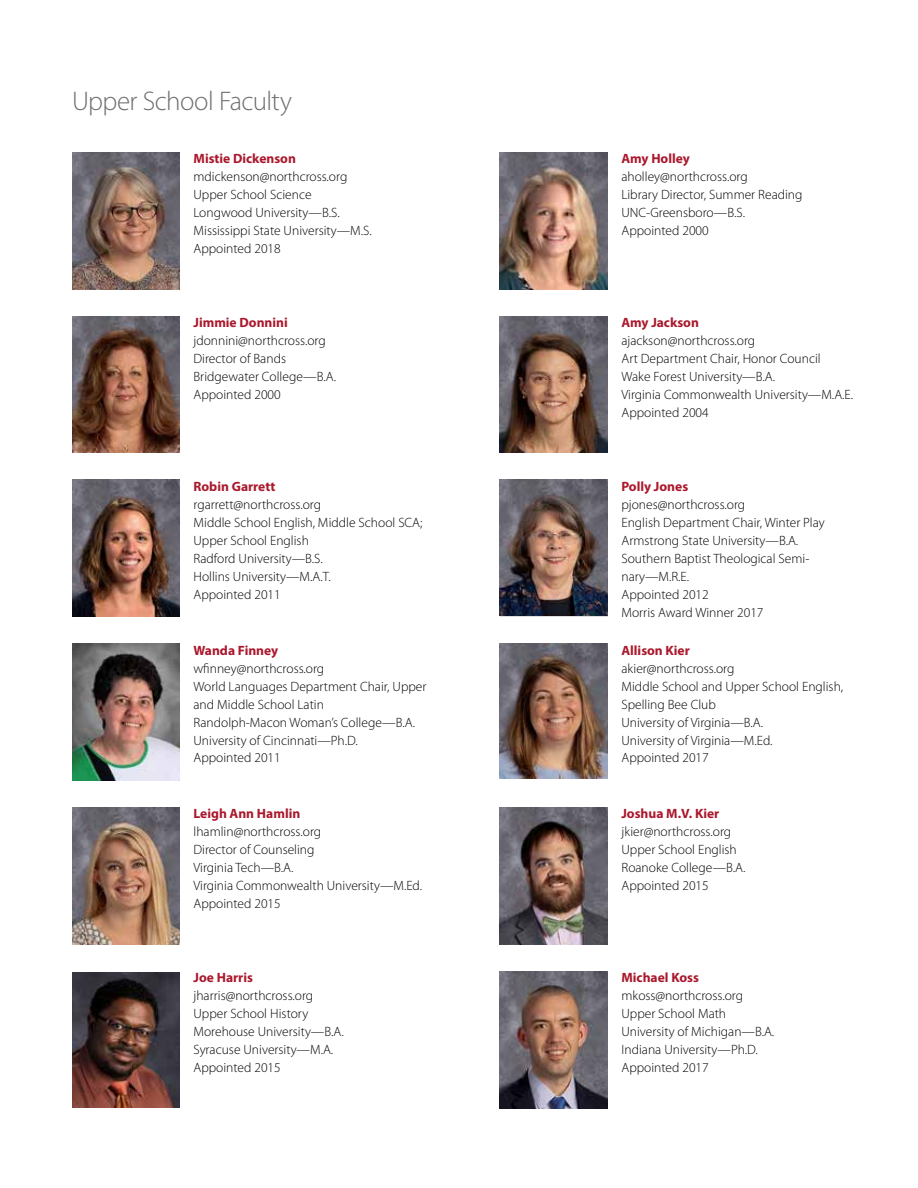
<style>
.page{position:relative;width:918px;height:1188px;background:#fff}
.page>*{position:absolute;margin:0;border:0;box-sizing:border-box;transform-origin:0 0}
.t1{font:300 27px "Myriad Pro";letter-spacing:-.02em;color:#6d6e71}
.t2{font:300 13.5px/18px "Myriad Pro";color:#000}
.t3{font:700 13.5px "Myriad Pro";color:#aa182c}
</style>
<div class="page">
<img style="left:72px;top:152px;width:108px;height:137px">
<img style="left:500px;top:152px;width:108px;height:137px">
<img style="left:72px;top:316px;width:108px;height:137px">
<img style="left:500px;top:316px;width:108px;height:137px">
<img style="left:72px;top:480px;width:108px;height:137px">
<img style="left:72px;top:808px;width:108px;height:136px">
<img style="left:500px;top:480px;width:108px;height:136px">
<img style="left:500px;top:808px;width:108px;height:136px">
<img style="left:72px;top:644px;width:108px;height:136px">
<img style="left:72px;top:972px;width:108px;height:135px">
<img style="left:500px;top:644px;width:108px;height:134px">
<img style="left:500px;top:971px;width:108px;height:137px">
<h1 class="t1" style="left:72px;top:85px;width:221px">Upper School Faculty</h1>
<p class="t3" style="left:194px;top:150px;width:104px">Mistie Dickenson</p>
<p class="t2" style="left:194px;top:167px;width:180px">mdickenson@northcross.org<br>Upper School Science<br>Longwood University—B.S.<br>Mississippi State University—M.S.<br>Appointed 2018</p>
<p class="t3" style="left:194px;top:314px;width:96px">Jimmie Donnini</p>
<p class="t2" style="left:194px;top:331px;width:144px">jdonnini@northcross.org<br>Director of Bands<br>Bridgewater College—B.A.<br>Appointed 2000</p>
<p class="t3" style="left:194px;top:477px;width:83px">Robin Garrett</p>
<p class="t2" style="left:194px;top:495px;width:231px">rgarrett@northcross.org<br>Middle School English, Middle School SCA;<br>Upper School English<br>Radford University—B.S.<br>Hollins University—M.A.T.<br>Appointed 2011</p>
<p class="t3" style="left:194px;top:641px;width:86px">Wanda Finney</p>
<p class="t2" style="left:194px;top:659px;width:234px">wfinney@northcross.org<br>World Languages Department Chair, Upper and Middle School Latin<br>Randolph-Macon Woman’s College—B.A.<br>University of Cincinnati—Ph.D.<br>Appointed 2011</p>
<p class="t3" style="left:194px;top:805px;width:108px">Leigh Ann Hamlin</p>
<p class="t2" style="left:194px;top:823px;width:230px">lhamlin@northcross.org<br>Director of Counseling<br>Virginia Tech—B.A.<br>Virginia Commonwealth University—M.Ed.<br>Appointed 2015</p>
<p class="t3" style="left:194px;top:969px;width:61px">Joe Harris</p>
<p class="t2" style="left:194px;top:986px;width:152px">jharris@northcross.org<br>Upper School History<br>Morehouse University—B.A.<br>Syracuse University—M.A.<br>Appointed 2015</p>
<p class="t3" style="left:621px;top:150px;width:70px">Amy Holley</p>
<p class="t2" style="left:621px;top:167px;width:183px">aholley@northcross.org<br>Library Director, Summer Reading<br>UNC-Greensboro—B.S.<br>Appointed 2000</p>
<p class="t3" style="left:621px;top:314px;width:79px">Amy Jackson</p>
<p class="t2" style="left:621px;top:331px;width:233px">ajackson@northcross.org<br>Art Department Chair, Honor Council<br>Wake Forest University—B.A.<br>Virginia Commonwealth University—M.A.E.<br>Appointed 2004</p>
<p class="t3" style="left:621px;top:477px;width:68px">Polly Jones</p>
<p class="t2" style="left:621px;top:495px;width:205px">pjones@northcross.org<br>English Department Chair, Winter Play<br>Armstrong State University—B.A.<br>Southern Baptist Theological Semi&shy;nary—M.R.E.<br>Appointed 2012<br>Morris Award Winner 2017</p>
<p class="t3" style="left:621px;top:641px;width:70px">Allison Kier</p>
<p class="t2" style="left:621px;top:659px;width:223px">akier@northcross.org<br>Middle School and Upper School English,<br>Spelling Bee Club<br>University of Virginia—B.A.<br>University of Virginia—M.Ed.<br>Appointed 2017</p>
<p class="t3" style="left:621px;top:805px;width:99px">Joshua M.V. Kier</p>
<p class="t2" style="left:621px;top:823px;width:126px">jkier@northcross.org<br>Upper School English<br>Roanoke College—B.A.<br>Appointed 2015</p>
<p class="t3" style="left:621px;top:969px;width:79px">Michael Koss</p>
<p class="t2" style="left:621px;top:986px;width:154px">mkoss@northcross.org<br>Upper School Math<br>University of Michigan—B.A.<br>Indiana University—Ph.D.<br>Appointed 2017</p>
</div>
